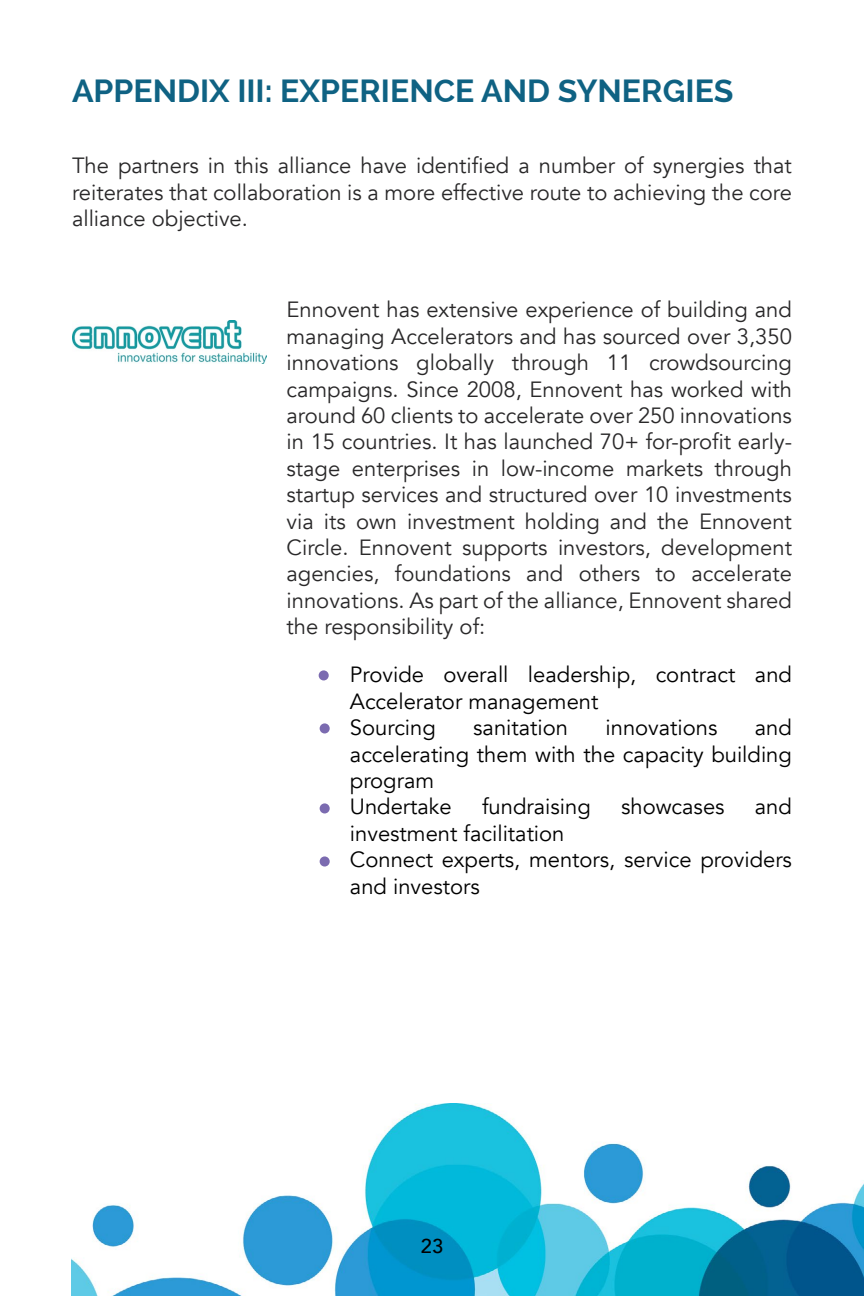
<style>
.page{position:relative;width:864px;height:1296px;background:#fff}
.page>*{position:absolute;margin:0;border:0;box-sizing:border-box;transform-origin:0 0}
.t1{font:700 32px "Raleway";color:#0f6283}
.t2{font:22px/26.4px "Avenir";color:#292829;text-align:justify}
.t3{font:22px/26.4px "Avenir";color:#000}
.t4{font:500 20px "Avenir";color:#000}
</style>
<div class="page">
<img style="left:71px;top:1104px;width:793px;height:192px">
<svg style="left:319px;top:670px;width:10px;height:10px"></svg>
<svg style="left:320px;top:723px;width:10px;height:10px"></svg>
<svg style="left:320px;top:803px;width:10px;height:10px"></svg>
<div style="left:320px;top:856px;width:10px;height:11px;background:#7b6bb0;border-radius:50%"></div>
<img style="left:72px;top:321px;width:194px;height:43px">
<h1 class="t1" style="left:72px;top:73px;width:663px">APPENDIX III: EXPERIENCE AND SYNERGIES</h1>
<p class="t2" style="left:72px;top:153px;width:722px">The partners in this alliance have identified a number of synergies that reiterates that collaboration is a more effective route to achieving the core alliance objective.</p>
<p class="t2" style="left:287px;top:297px;width:507px">Ennovent has extensive experience of building and managing Accelerators and has sourced over 3,350 innovations globally through 11 crowdsourcing campaigns. Since 2008, Ennovent has worked with around 60 clients to accelerate over 250 innovations in 15 countries. It has launched 70+ for-profit early&shy;stage enterprises in low-income markets through startup services and structured over 10 investments via its own investment holding and the Ennovent Circle. Ennovent supports investors, development agencies, foundations and others to accelerate innovations. As part of the alliance, Ennovent shared the responsibility of:</p>
<p class="t3" style="left:350px;top:662px;width:444px">Provide overall leadership, contract and<br>Accelerator management<br>Sourcing</p>
<p class="t3" style="left:350px;top:715px;width:444px;text-indent:405px">and accelerating them with the capacity building program<br>Undertake</p>
<p class="t3" style="left:473px;top:715px;width:96px">sanitation</p>
<p class="t3" style="left:606px;top:715px;width:114px">innovations</p>
<p class="t3" style="left:482px;top:794px;width:110px">fundraising</p>
<p class="t3" style="left:621px;top:794px;width:105px">showcases</p>
<p class="t3" style="left:755px;top:794px;width:39px">and</p>
<p class="t3" style="left:350px;top:820px;width:444px">investment facilitation<br>Connect experts, mentors, service providers and investors</p>
<p class="t4" style="left:421px;top:1229px;width:24px">23</p>
</div>
